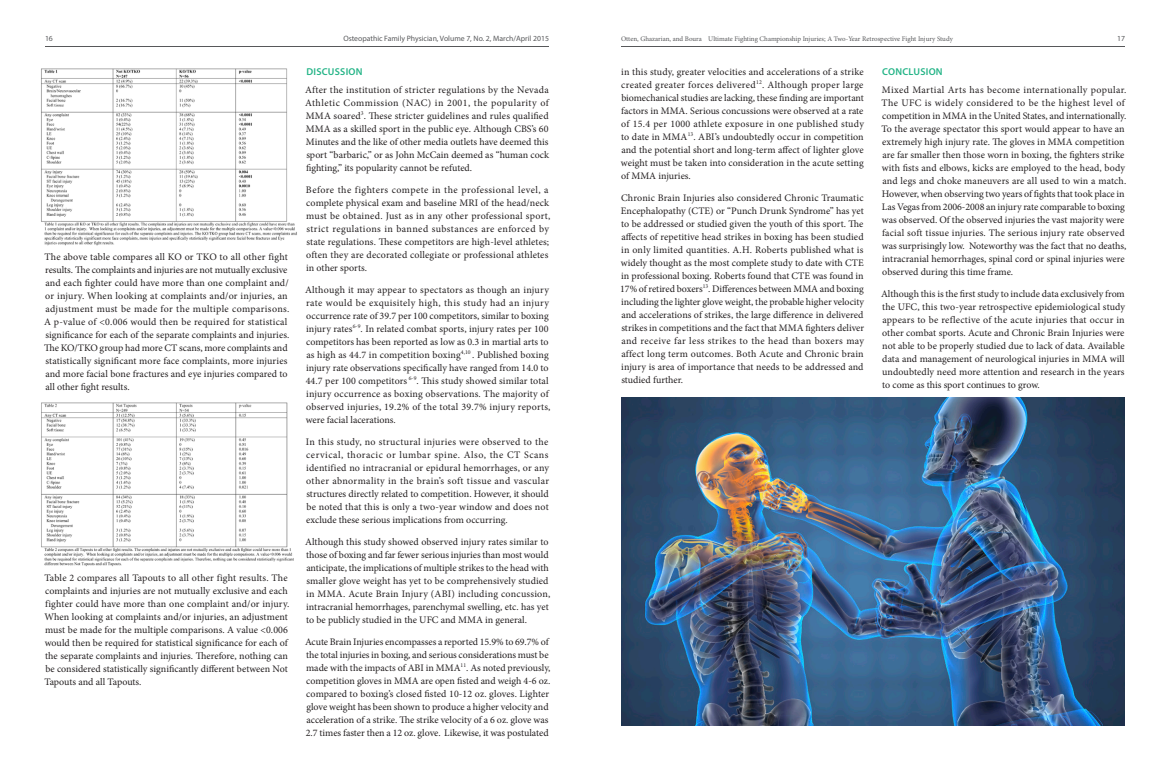
<style>
.page{position:relative;width:1170px;height:783px;background:#fff}
.page>*{position:absolute;margin:0;border:0;box-sizing:border-box;transform-origin:0 0}
.t1{font:10px/13px "Minion Pro";letter-spacing:.005em;color:#231f20}
.t2{font:600 10px "Myriad Pro";letter-spacing:.025em;color:#24b487}
.t3{font:7.8px "Myriad Pro";color:#57585a}
.t4{font:7px "Minion Pro";letter-spacing:-.005em;color:#57585a}
</style>
<div class="page">
<hr style="left:621px;top:46px;width:504px;height:1px;background:#57585a">
<hr style="left:45px;top:46px;width:504px;height:1px;background:#57585a">
<img style="left:41px;top:68px;width:256px;height:178px">
<img style="left:41px;top:402px;width:252px;height:165px">
<img style="left:621px;top:398px;width:504px;height:328px">
<p class="t3" style="left:45px;top:34px;width:9px">16</p>
<p class="t3" style="left:343px;top:34px;width:207px">Osteopathic Family Physician, Volume 7, No. 2, March/April 2015</p>
<p class="t3" style="left:1117px;top:34px;width:9px">17</p>
<p class="t4" style="left:621px;top:34px;width:333px">Otten, Ghazarian, and Boura Ultimate Fighting Championship Injuries; A Two-Year Retrospective Fight Injury Study</p>
<p class="t1" style="left:44px;top:251px;width:247px">The above table compares all KO or TKO to all other fight results. The complaints and injuries are not mutually exclusive and each fighter could have more than one complaint and/ or injury. When looking at complaints and/or injuries, an adjustment must be made for the multiple comparisons.<br>A p-value of &lt;0.006 would then be required for statistical significance for each of the separate complaints and injuries.<br>The KO/TKO group had more CT scans, more complaints and statistically significant more face complaints, more injuries and more facial bone fractures and eye injuries compared to all other fight results.</p>
<p class="t1" style="left:44px;top:572px;width:247px">Table 2 compares all Tapouts to all other fight results. The complaints and injuries are not mutually exclusive and each fighter could have more than one complaint and/or injury.<br>When looking at complaints and/or injuries, an adjustment must be made for the multiple comparisons. A value &lt;0.006 would then be required for statistical significance for each of the separate complaints and injuries. Therefore, nothing can be considered statistically significantly different between Not Tapouts and all Tapouts.</p>
<p class="t2" style="left:306px;top:65px;width:58px">DISCUSSION</p>
<p class="t1" style="left:305px;top:83px;width:246px;text-align:justify">After the institution of stricter regulations by the Nevada Athletic Commission (NAC) in 2001, the popularity of MMA soared<sup>3</sup>. These stricter guidelines and rules qualified MMA as a skilled sport in the public eye. Although CBS’s 60<br>Minutes and the like of other media outlets have deemed this sport “barbaric,” or as John McCain deemed as “human cock fighting,” its popularity cannot be refuted.</p>
<p class="t1" style="left:306px;top:183px;width:246px">Before the fighters compete in the professional level, a complete physical exam and baseline MRI of the head/neck must be obtained. Just as in any other professional sport, strict regulations in banned substances are enforced by state regulations. These competitors are high-level athletes; often they are decorated collegiate or professional athletes in other sports.</p>
<p class="t1" style="left:305px;top:283px;width:247px">Although it may appear to spectators as though an injury rate would be exquisitely high, this study had an injury occurrence rate of 39.7 per 100 competitors, similar to boxing injury rates<sup>6-9</sup>. In related combat sports, injury rates per 100 competitors has been reported as low as 0.3 in martial arts to as high as 44.7 in competition boxing<sup>4,10</sup> . Published boxing injury rate observations specifically have ranged from 14.0 to 44.7 per 100 competitors <sup>6-9</sup>. This study showed similar total injury occurrence as boxing observations. The majority of observed injuries, 19.2% of the total 39.7% injury reports, were facial lacerations.</p>
<p class="t1" style="left:306px;top:435px;width:245px;text-align:justify">In this study, no structural injuries were observed to the cervical, thoracic or lumbar spine. Also, the CT Scans identified no intracranial or epidural hemorrhages, or any other abnormality in the brain’s soft tissue and vascular structures directly related to competition. However, it should be noted that this is only a two-year window and does not exclude these serious implications from occurring.</p>
<p class="t1" style="left:305px;top:535px;width:247px">Although this study showed observed injury rates similar to those of boxing and far fewer serious injuries than most would anticipate, the implications of multiple strikes to the head with smaller glove weight has yet to be comprehensively studied in MMA. Acute Brain Injury (ABI) including concussion, intracranial hemorrhages, parenchymal swelling, etc. has yet to be publicly studied in the UFC and MMA in general.</p>
<p class="t1" style="left:305px;top:635px;width:247px">Acute Brain Injuries encompasses a reported 15.9% to 69.7% of the total injuries in boxing, and serious considerations must be made with the impacts of ABI in MMA<sup>11</sup>. As noted previously, competition gloves in MMA are open fisted and weigh 4-6 oz. compared to boxing’s closed fisted 10-12 oz. gloves. Lighter glove weight has been shown to produce a higher velocity and acceleration of a strike. The strike velocity of a 6 oz. glove was 2.7 times faster then a 12 oz. glove. Likewise, it was postulated</p>
<p class="t1" style="left:621px;top:65px;width:245px;text-align:justify">in this study, greater velocities and accelerations of a strike created greater forces delivered<sup>12</sup>. Although proper large biomechanical studies are lacking, these finding are important factors in MMA. Serious concussions were observed at a rate of 15.4 per 1000 athlete exposure in one published study to date in MMA<sup>13</sup>. ABI’s undoubtedly occur in competition and the potential short and long-term affect of lighter glove weight must be taken into consideration in the acute setting of MMA injuries.</p>
<p class="t1" style="left:620px;top:191px;width:246px;text-align:justify">Chronic Brain Injuries also considered Chronic Traumatic Encephalopathy (CTE) or “Punch Drunk Syndrome” has yet to be addressed or studied given the youth of this sport. The affects of repetitive head strikes in boxing has been studied in only limited quantities. A.H. Roberts published what is widely thought as the most complete study to date with CTE in professional boxing. Roberts found that CTE was found in 17% of retired boxers<sup>13</sup>. Differences between MMA and boxing including the lighter glove weight, the probable higher velocity and accelerations of strikes, the large difference in delivered strikes in competitions and the fact that MMA fighters deliver and receive far less strikes to the head than boxers may affect long term outcomes. Both Acute and Chronic brain injury is area of importance that needs to be addressed and studied further.</p>
<p class="t2" style="left:882px;top:65px;width:62px">CONCLUSION</p>
<p class="t1" style="left:882px;top:83px;width:246px">Mixed Martial Arts has become internationally popular.<br>The UFC is widely considered to be the highest level of competition in MMA in the United States, and internationally.<br>To the average spectator this sport would appear to have an extremely high injury rate. The gloves in MMA competition are far smaller then those worn in boxing, the fighters strike with fists and elbows, kicks are employed to the head, body and legs and choke maneuvers are all used to win a match.<br>However, when observing two years of fights that took place in Las Vegas from 2006-2008 an injury rate comparable to boxing was observed. Of the observed injuries the vast majority were facial soft tissue injuries. The serious injury rate observed was surprisingly low. Noteworthy was the fact that no deaths, intracranial hemorrhages, spinal cord or spinal injuries were observed during this time frame.</p>
<p class="t1" style="left:881px;top:287px;width:246px;text-align:justify">Although this is the first study to include data exclusively from the UFC, this two-year retrospective epidemiological study appears to be reflective of the acute injuries that occur in other combat sports. Acute and Chronic Brain Injuries were not able to be properly studied due to lack of data. Available data and management of neurological injuries in MMA will undoubtedly need more attention and research in the years to come as this sport continues to grow.</p>
</div>
